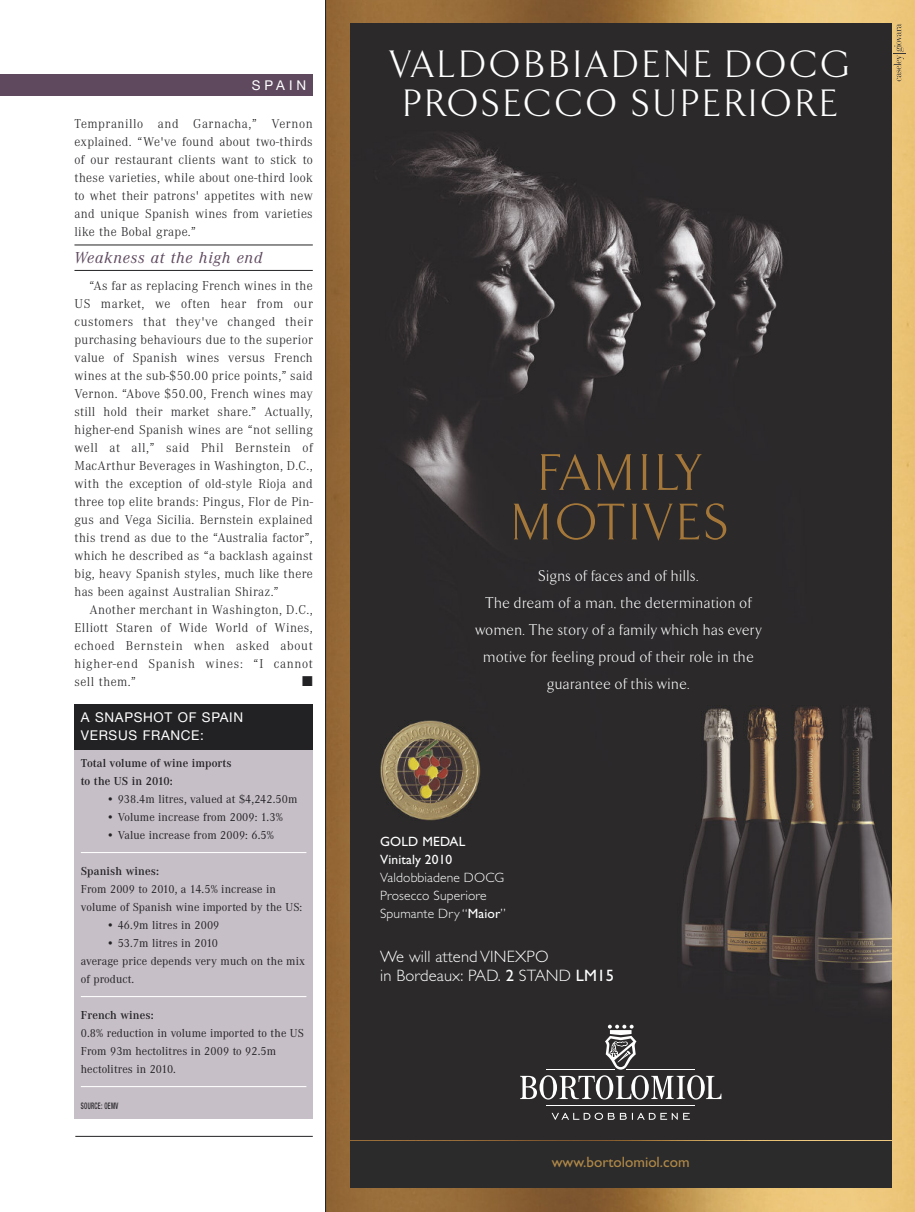
<style>
.page{position:relative;width:915px;height:1212px;background:#fff}
.page>*{position:absolute;margin:0;border:0;box-sizing:border-box;transform-origin:0 0}
.t1{font:52.5px/49.5px "Arrow Light+OVLUVA";letter-spacing:.075em;color:#a5783a;text-align:center}
.t2{font:39px/39px "Arrow Light+OVLUVA";letter-spacing:.09em;color:#fff;text-align:center}
.t3{font:16.5px/19.8px "Gill Sans Std Light+GAHXMI";letter-spacing:.01em;color:#fff}
.t4{font:italic 16.5px "Corporate A";letter-spacing:.05em;color:#5e495e}
.t5{font:15.9px/27px "Arrow Light+OVLUVA";letter-spacing:.03em;color:#fff;text-align:center}
.t6{font:15px "Gill Sans Std+XVQFPU";color:#b08947}
.t7{font:13.5px/18px "Gill Sans Std Light+GAHXMI";letter-spacing:.01em;color:#fff}
.t8{font:13.5px/18px "Helvetica Neue";letter-spacing:.05em;color:#fff}
.t9{font:13.5px/18px "Gill Sans Std+XVQFPU";letter-spacing:.01em;color:#fff}
.t10{font:300 13.35px/18px "Corporate A";letter-spacing:.025em;color:#222225;text-align:justify}
.t11{font:12px/18px "Corporate A";letter-spacing:.01em;color:#222225}
.t12{font:600 12px/18px "Corporate A";letter-spacing:.01em;color:#222225}
.t13{font:500 condensed 9px "Helvetica Neue";letter-spacing:.05em;color:#222225;scale:.65 1}
.s1{font-family:"Gill Sans Std+XVQFPU"}
</style>
<div class="page">
<img style="left:326px;top:0;width:588px;height:1212px">
<div style="left:350px;top:24px;width:541px;height:1115px;background:#2b292a"></div>
<div style="left:350px;top:1141px;width:541px;height:46px;background:#2c2b2b"></div>
<img style="left:647px;top:676px;width:244px;height:363px">
<svg style="left:520px;top:1075px;width:201px;height:24px"></svg>
<hr style="left:546px;top:1105px;width:148px;height:1px;background:#fff">
<svg style="left:551px;top:1113px;width:138px;height:7px"></svg>
<hr style="left:626px;top:1069px;width:68px;height:1px;background:#fff">
<hr style="left:546px;top:1069px;width:68px;height:1px;background:#fff">
<svg style="left:605px;top:1025px;width:31px;height:44px"></svg>
<svg style="left:892px;top:24px;width:13px;height:57px"></svg>
<img style="left:380px;top:720px;width:100px;height:100px">
<img style="left:508px;top:904px;width:28px;height:15px">
<hr style="left:325px;top:0;width:1px;height:1212px;background:#222225">
<hr style="left:75px;top:1136px;width:238px;height:1px;background:#222225">
<div style="left:0;top:74px;width:313px;height:22px;background:#5e495e"></div>
<hr style="left:74px;top:245px;width:239px;height:1px;background:#222225">
<hr style="left:74px;top:270px;width:239px;height:1px;background:#222225">
<div style="left:74px;top:740px;width:239px;height:378px;background:#c7bfc7"></div>
<hr style="left:81px;top:852px;width:225px;height:1px;background:#fff">
<hr style="left:81px;top:996px;width:225px;height:1px;background:#fff">
<hr style="left:81px;top:1086px;width:225px;height:1px;background:#fff">
<div style="left:74px;top:704px;width:239px;height:46px;background:#222225"></div>
<p class="t8" style="left:251px;top:78px;width:56px">SPAIN</p>
<p class="t10" style="left:74px;top:115px;width:240px">Tempranillo and Garnacha,” Vernon explained. “We've found about two-thirds of our restaurant clients want to stick to these varieties, while about one-third look to whet their patrons' appetites with new and unique Spanish wines from varieties like the Bobal grape.”</p>
<p class="t4" style="left:74px;top:248px;width:189px">Weakness at the high end</p>
<p class="t10" style="left:74px;top:277px;width:240px;text-indent:15px">“As far as replacing French wines in the US market, we often hear from our customers that they've changed their purchasing behaviours due to the superior value of Spanish wines versus French wines at the sub-$50.00 price points,” said Vernon. “Above $50.00, French wines may still hold their market share.” Actually, higher-end Spanish wines are “not selling well at all,” said Phil Bernstein of MacArthur Beverages in Washington, D.C., with the exception of old-style Rioja and three top elite brands: Pingus, Flor de Pin&shy;gus and Vega Sicilia. Bernstein explained this trend as due to the “Australia factor”, which he described as “a backlash against big, heavy Spanish styles, much like there has been against Australian Shiraz.”</p>
<p class="t10" style="left:74px;top:601px;width:240px;text-indent:15px">Another merchant in Washington, D.C., Elliott Staren of Wide World of Wines, echoed Bernstein when asked about higher-end Spanish wines: “I cannot sell them.”</p>
<p class="t8" style="left:81px;top:710px;width:164px">A SNAPSHOT OF SPAIN<br>VERSUS FRANCE:</p>
<p class="t12" style="left:81px;top:754px;width:152px">Total volume of wine imports to the US in 2010:</p>
<p class="t11" style="left:106px;top:790px;width:192px">• 938.4m litres, valued at $4,242.50m</p>
<p class="t11" style="left:106px;top:808px;width:178px">• Volume increase from 2009: 1.3%</p>
<p class="t11" style="left:106px;top:826px;width:169px">• Value increase from 2009: 6.5%</p>
<p class="t12" style="left:81px;top:862px;width:80px">Spanish wines:</p>
<p class="t11" style="left:81px;top:880px;width:223px">From 2009 to 2010, a 14.5% increase in volume of Spanish wine imported by the US:</p>
<p class="t11" style="left:106px;top:916px;width:114px">• 46.9m litres in 2009</p>
<p class="t11" style="left:81px;top:934px;width:226px;text-indent:26px">• 53.7m litres in 2010<br>average price depends very much on the mix of product.</p>
<p class="t12" style="left:81px;top:1006px;width:74px">French wines:</p>
<p class="t11" style="left:81px;top:1024px;width:224px">0.8% reduction in volume imported to the US<br>From 93m hectolitres in 2009 to 92.5m hectolitres in 2010.</p>
<p class="t13" style="left:81px;top:1103px;width:59px">SOURCE: OEMV</p>
<h2 class="t2" style="left:391px;top:44px;width:461px">VALDOBBIADENE DOCG<br>PROSECCO SUPERIORE</h2>
<h1 class="t1" style="left:512px;top:447px;width:219px">FAMILY<br>MOTIVES</h1>
<p class="t5" style="left:475px;top:562px;width:287px">Signs of faces and of hills.<br>The dream of a man, the determination of women. The story of a family which has every motive for feeling proud of their role in the guarantee of this wine.</p>
<p class="t9" style="left:380px;top:834px;width:87px">GOLD MEDAL<br>Vinitaly 2010</p>
<p class="t7" style="left:380px;top:870px;width:157px">Valdobbiadene DOCG<br>Prosecco Superiore<br>Spumante Dry “<span class="s1">Maior</span>” 2009</p>
<p class="t3" style="left:380px;top:948px;width:235px">We will attend VINEXPO<br>in Bordeaux: PAD. <span class="s1">2</span> STAND <span class="s1">LM15</span></p>
<p class="t6" style="left:551px;top:1156px;width:139px">www.bortolomiol.com</p>
</div>
